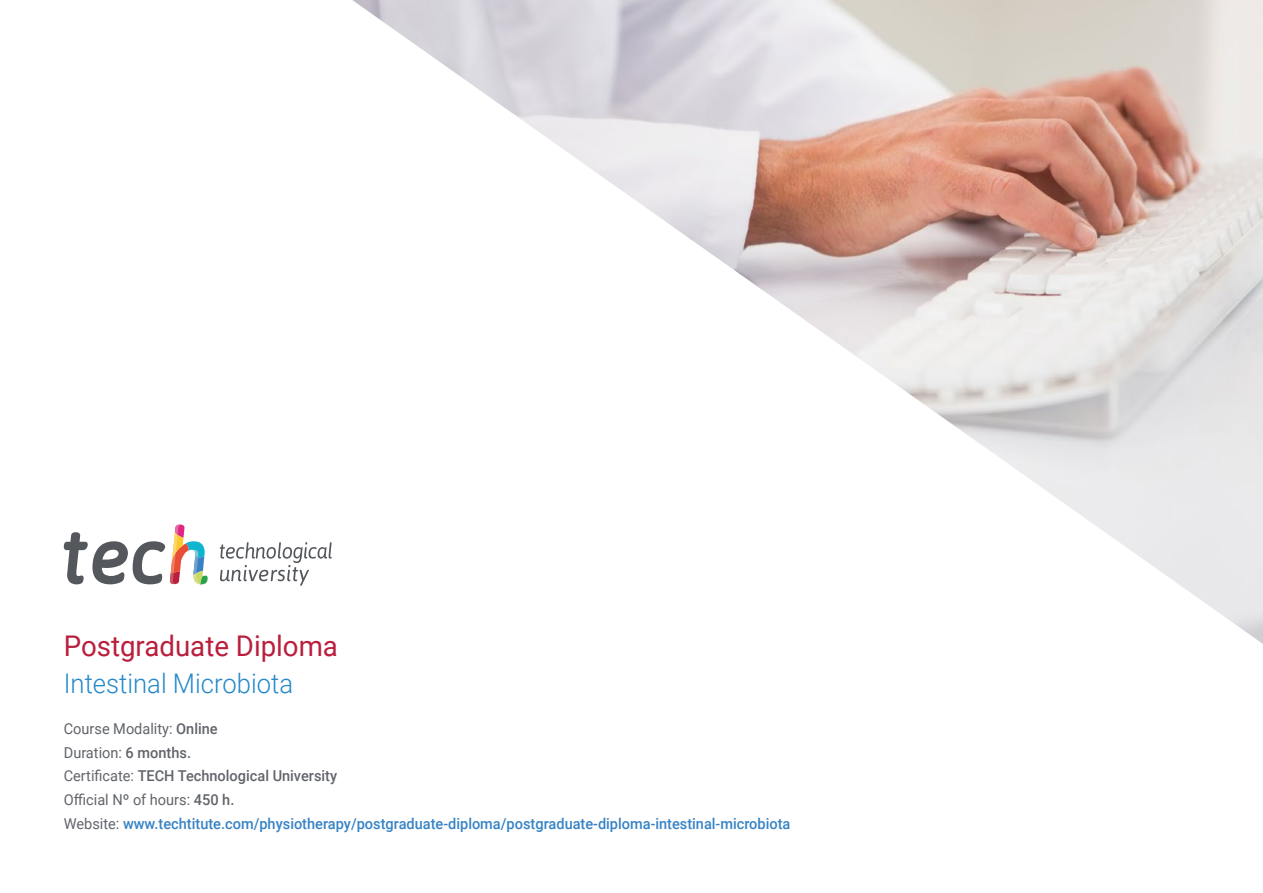
<style>
.page{position:relative;width:1263px;height:893px;background:#fff}
.page>*{position:absolute;margin:0;border:0;box-sizing:border-box;transform-origin:0 0}
.t1{font:28.5px "Roboto";color:#ba1e3c}
.t2{font:300 27px "Roboto";color:#2488c9;scale:.95 1}
.t3{font:500 15px/23.7px "Roboto";color:#3783c5}
.s1{font-weight:400;color:#61646a}
.s2{color:#61646a}
</style>
<div class="page">
<img style="left:352px;top:0;width:911px;height:644px">
<svg style="left:64px;top:525px;width:144px;height:59px"></svg>
<svg style="left:220px;top:542px;width:112px;height:44px"></svg>
<h1 class="t1" style="left:64px;top:626px;width:276px">Postgraduate Diploma</h1>
<h2 class="t2" style="left:64px;top:664px;width:243px">Intestinal Microbiota</h2>
<p class="t3" style="left:64px;top:716px;width:728px"><span class="s1">Course Modality:</span> <span class="s2">Online<br></span><span class="s1">Duration:</span> <span class="s2">6 months.<br></span><span class="s1">Certificate:</span> <span class="s2">TECH Technological University<br></span><span class="s1">Official Nº of hours:</span> <span class="s2">450 h.<br></span><span class="s1">Website:</span> www.techtitute.com/physiotherapy/postgraduate-diploma/postgraduate-diploma-intestinal-microbiota</p>
</div>
